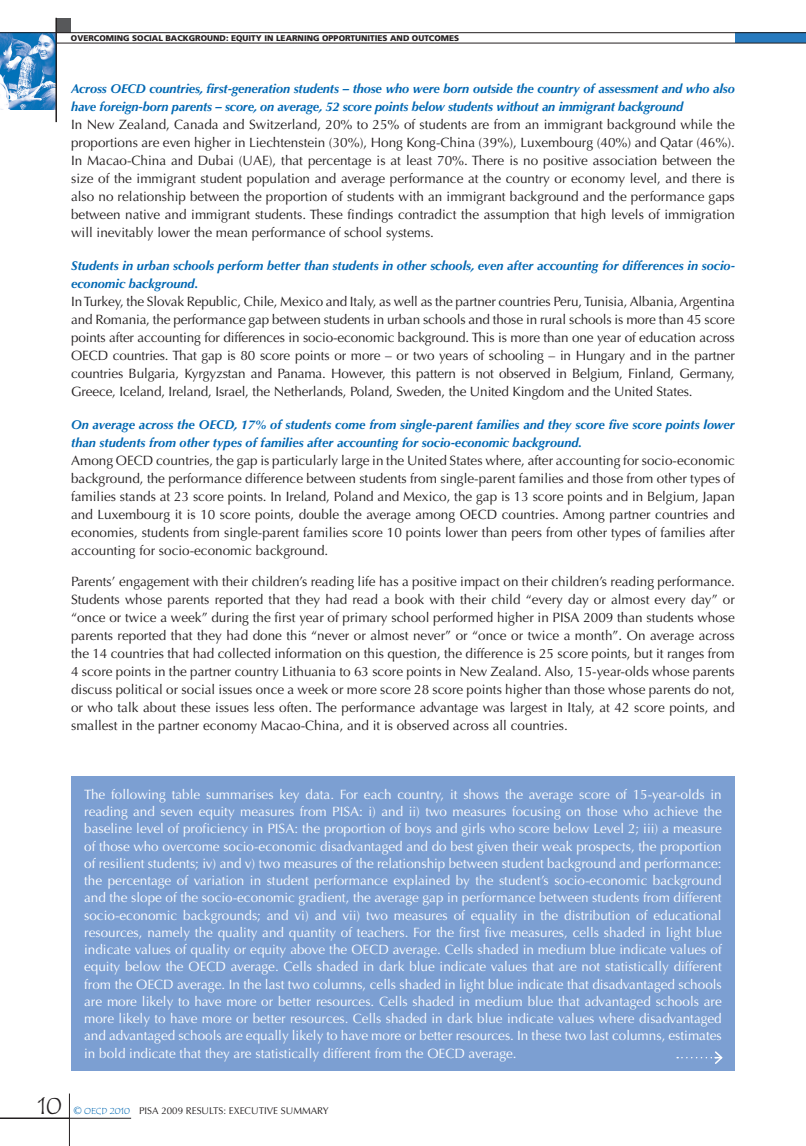
<style>
.page{position:relative;width:806px;height:1146px;background:#fff}
.page>*{position:absolute;margin:0;border:0;box-sizing:border-box;transform-origin:0 0}
.t1{font:24px "Tempus Sans ITC";color:#231f20}
.t2{font:13.5px/18px "Optima LT Std";color:#231f20;text-align:justify}
.t3{font:13.5px/17.2px "Optima LT Std";color:#fff;text-align:justify}
.t4{font:italic 700 12.75px/18px "Optima LT Std";color:#0168b3}
.t5{font:9.75px "Optima LT Std";color:#231f20}
.t6{font:900 8.25px "Frutiger LT Std";color:#231f20}
.s1{font-size:10.5px;color:#0168b3}
.s2{font-family:"Tempus Sans ITC";font-size:9px;color:#0168b3}
</style>
<div class="page">
<img style="left:0;top:33px;width:55px;height:76px">
<div style="left:56px;top:18px;width:15px;height:15px;background:#57585a"></div>
<hr style="left:69px;top:1093px;width:1px;height:53px;background:#231f20">
<hr style="left:69px;top:1118px;width:62px;height:1px;background:#231f20">
<div style="left:734px;top:33px;width:71px;height:10px;background:#277abe"></div>
<hr style="left:0;top:32px;width:805px;height:1px;background:#231f20">
<hr style="left:56px;top:43px;width:749px;height:1px;background:#231f20">
<hr style="left:55px;top:18px;width:2px;height:104px;background:#231f20">
<hr style="left:0;top:1117px;width:69px;height:2px;background:#231f20">
<div style="left:71px;top:775px;width:663px;height:295px;background:#7c9fd2"></div>
<svg style="left:677px;top:1051px;width:46px;height:13px"></svg>
<p class="t6" style="left:71px;top:33px;width:258px">OVERCOMING SOCIAL BACKGROUND: EQUITY IN LEARNING OPP</p>
<p class="t6" style="left:338px;top:33px;width:121px">ORTUNITIES AND OUTCOMES</p>
<p class="t4" style="left:71px;top:80px;width:665px">Across OECD countries, first-generation students – those who were born outside the country of assessment and who also have foreign-born parents – score, on average, 52 score points below students without an immigrant background</p>
<p class="t2" style="left:71px;top:116px;width:665px">In New Zealand, Canada and Switzerland, 20% to 25% of students are from an immigrant background while the proportions are even higher in Liechtenstein (30%), Hong Kong-China (39%), Luxembourg (40%) and Qatar (46%).<br>In Macao-China and Dubai (UAE), that percentage is at least 70%. There is no positive association between the size of the immigrant student population and average performance at the country or economy level, and there is also no relationship between the proportion of students with an immigrant background and the performance gaps between native and immigrant students. These findings contradict the assumption that high levels of immigration will inevitably lower the mean performance of school systems.</p>
<p class="t4" style="left:71px;top:257px;width:665px">Students in urban schools perform better than students in other schools, even after accounting for differences in socio&shy;economic background.</p>
<p class="t2" style="left:71px;top:293px;width:665px">In Turkey, the Slovak Republic, Chile, Mexico and Italy, as well as the partner countries Peru, Tunisia, Albania, Argentina and Romania, the performance gap between students in urban schools and those in rural schools is more than 45 score points after accounting for differences in socio-economic background. This is more than one year of education across OECD countries. That gap is 80 score points or more – or two years of schooling – in H ungary and in the partner countries Bulgaria, Kyrgyzstan and Panama. However, this pattern is not observed in Belgium, Finland, Germany, Greece, Iceland, Ireland, Israel, the Netherlands, Poland, Sweden, the U nited Kingdom and the U nited States.</p>
<p class="t4" style="left:71px;top:416px;width:665px">On average across the OECD, 17% of students come from single-parent families and they score five score points lower than students from other types of families after accounting for socio-economic background.</p>
<p class="t2" style="left:71px;top:452px;width:665px">Among OECD countries, the gap is particularly large in the U nited States where, after accounting for socio-economic background, the performance difference between students from single-parent families and those from other types of families stands at 23 score points. In Ireland, Poland and Mexico, the gap is 13 score points and in Belgium, Japan and Luxembourg it is 10 score points, double the average among OECD countries. Among partner countries and economies, students from single-parent families score 10 points lower than peers from other types of families after accounting for socio-economic background.</p>
<p class="t2" style="left:71px;top:572px;width:665px">Parents’ engagement with their children’s reading life has a positive impact on their children’s reading performance.<br>Students whose parents reported that they had read a book with their child “every day or almost every day” or “once or twice a week” during the first year of primary school performed higher in PISA 2009 than students whose parents reported that they had done this “never or almost never” or “once or twice a month”. On average across the 14 countries that had collected information on this question, the difference is 25 score points, but it ranges from 4 score points in the partner country Lithuania to 63 score points in N ew Zealand. Also, 15-year-olds whose parents discuss political or social issues once a week or more score 28 score points higher than those whose parents do not, or who talk about these issues less often. The performance advantage was largest in Italy, at 42 score points, and smallest in the partner economy Macao-China, and it is observed across all countries.</p>
<p class="t3" style="left:84px;top:785px;width:639px">The following table summarises key data. For each country, it shows the average score of 15-year-olds in reading and seven equity measures from PISA: i) and ii) two measures focusing on those who achieve the baseline level of proficiency in PISA: the proportion of boys and girls who score below Level 2; iii) a measure of those who overcome socio-economic disadvantaged and do best given their weak prospects, the proportion of resilient students; iv) and v) two measures of the relationship between student background and performance: the percentage of variation in student performance explained by the student’s socio-economic background and the slope of the socio-economic gradient, the average gap in performance between students from different socio-economic backgrounds; and vi) and vii) two measures of equality in the distribution of educational resources, namely the quality and quantity of teachers. For the first five measures, cells shaded in light blue indicate values of quality or equity above the OECD average. Cells shaded in medium blue indicate values of equity below the OECD average. Cells shaded in dark blue indicate values that are not statistically different from the OECD average. In the last two columns, cells shaded in light blue indicate that disadvantaged schools are more likely to have more or better resources. Cells shaded in medium blue that advantaged schools are more likely to have more or better resources. Cells shaded in dark blue indicate values where disadvantaged and advantaged schools are equally likely to have more or better resources. In these two last columns, estimates in bold indicate that they are statistically different from the OEC D average.</p>
<h1 class="t1" style="left:38px;top:1090px;width:26px">10</h1>
<p class="t5" style="left:74px;top:1104px;width:256px"><span class="s1">©</span> <span class="s2">OECD 2010</span> PISA 2009 Results: Executive Summary</p>
</div>
